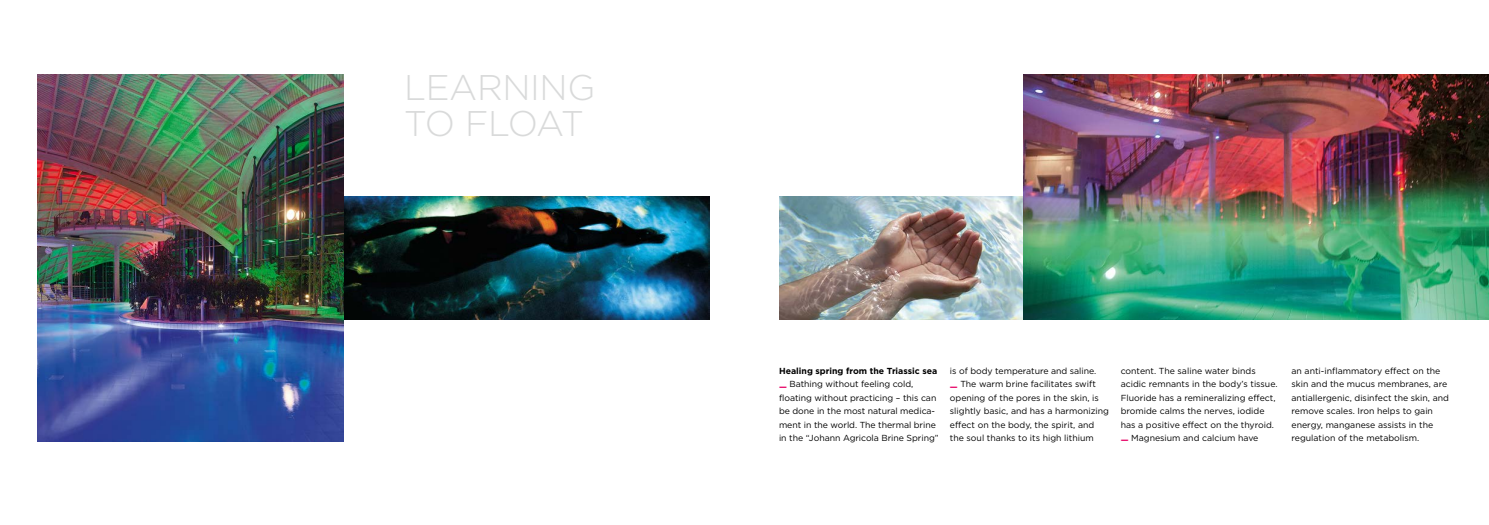
<style>
.page{position:relative;width:1489px;height:525px;background:#fff}
.page>*{position:absolute;margin:0;border:0;box-sizing:border-box;transform-origin:0 0}
.t1{font:300 35.62px/35.6px "Gotham";letter-spacing:-.01em;color:#d9dada}
.t2{font:8.75px/13.5px "Gotham";color:#000}
.t3{font:700 8.75px "Gotham";color:#000}
.s1{font-weight:700;color:#e60064}
</style>
<div class="page">
<img style="left:779px;top:197px;width:244px;height:122px">
<img style="left:1023px;top:74px;width:465px;height:245px">
<img style="left:343px;top:197px;width:366px;height:122px">
<img style="left:37px;top:74px;width:306px;height:367px">
<h1 class="t1" style="left:404px;top:69px;width:193px">LEARNING<br>TO FLOAT</h1>
<p class="t3" style="left:779px;top:364px;width:160px">Healing spring from the Triassic sea</p>
<p class="t2" style="left:779px;top:377px;width:161px"><span class="s1">—</span> Bathing without feeling cold, floating without practicing – this can be done in the most natural medica&shy;ment in the world. The thermal brine in the “Johann Agricola Brine Spring”</p>
<p class="t2" style="left:949px;top:363px;width:148px">is of body temperature and saline.</p>
<p class="t2" style="left:949px;top:377px;width:161px"><span class="s1">—</span> The warm brine facilitates swift opening of the pores in the skin, is slightly basic, and has a harmonizing effect on the body, the spirit, and the soul thanks to its high lithium</p>
<p class="t2" style="left:1120px;top:363px;width:158px">content. The saline water binds acidic remnants in the body’s tissue.<br>Fluoride has a remineralizing effect, bromide calms the nerves, iodide has a positive effect on the thyroid.</p>
<p class="t2" style="left:1120px;top:431px;width:139px"><span class="s1">—</span> Magnesium and calcium have</p>
<p class="t2" style="left:1291px;top:363px;width:159px">an anti-inflammatory effect on the skin and the mucus membranes, are antiallergenic, disinfect the skin, and remove scales. Iron helps to gain energy, manganese assists in the regulation of the metabolism.</p>
</div>
